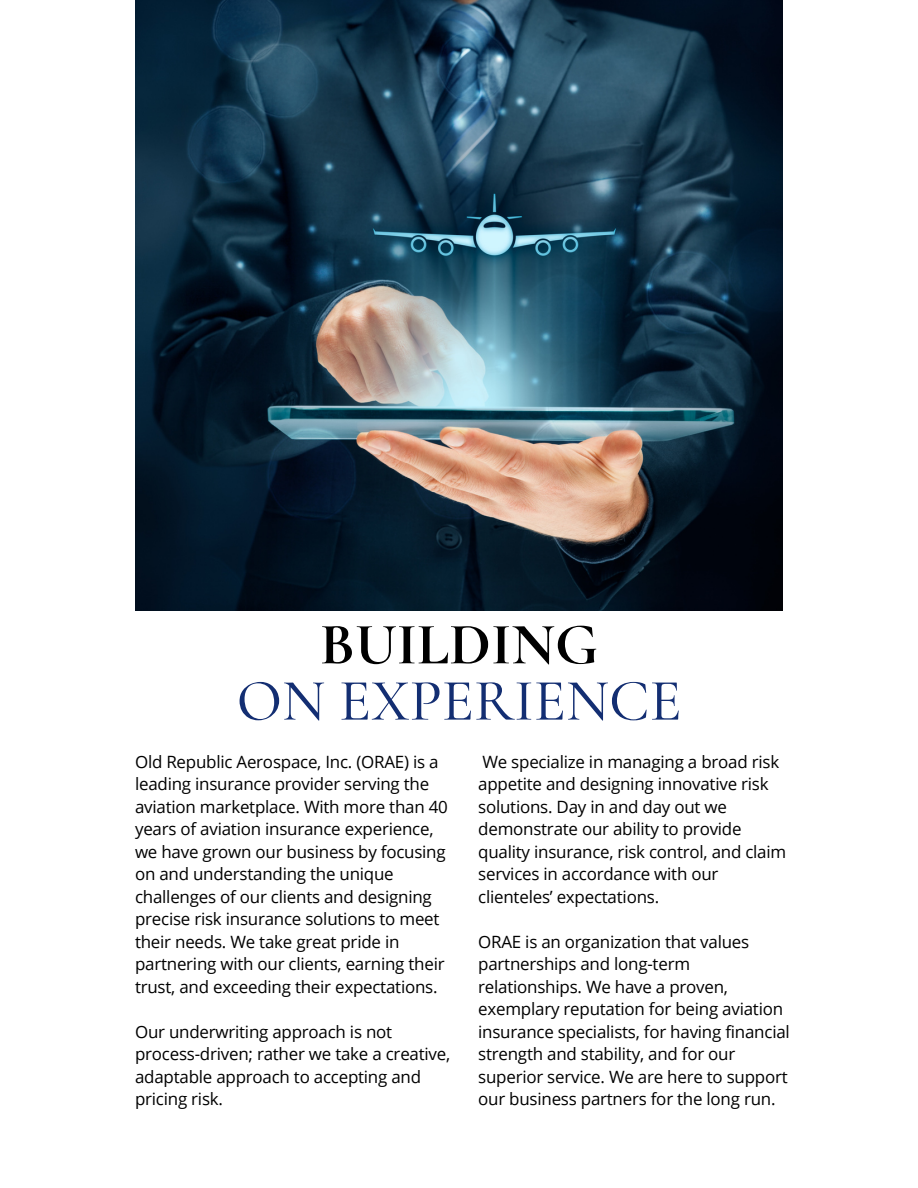
<style>
.page{position:relative;width:918px;height:1188px;background:#fff}
.page>*{position:absolute;margin:0;border:0;box-sizing:border-box;transform-origin:0 0}
.t1{font:500 59.25px "Cormorant Garamond";color:#132e72}
.t2{font:700 59.25px "Cormorant Garamond";color:#000}
.t3{font:16.95px/22.5px "Open Sans";letter-spacing:-.015em;color:#000}
</style>
<div class="page">
<img style="left:135px;top:0;width:648px;height:610px">
<h1 class="t2" style="left:320px;top:609px;width:280px">BUILDING</h1>
<h1 class="t1" style="left:237px;top:665px;width:446px">ON EXPERIENCE</h1>
<p class="t3" style="left:135px;top:750px;width:314px">Old Republic Aerospace, Inc. (ORAE) is a leading insurance provider serving the aviation marketplace. With more than 40 years of aviation insurance experience, we have grown our business by focusing on and understanding the unique challenges of our clients and designing precise risk insurance solutions to meet their needs. We take great pride in partnering with our clients, earning their trust, and exceeding their expectations.</p>
<p class="t3" style="left:135px;top:1020px;width:317px">Our underwriting approach is not process-driven; rather we take a creative, adaptable approach to accepting and pricing risk.</p>
<p class="t3" style="left:478px;top:750px;width:310px">We specialize in managing a broad risk appetite and designing innovative risk solutions. Day in and day out we demonstrate our ability to provide quality insurance, risk control, and claim services in accordance with our clienteles’ expectations.</p>
<p class="t3" style="left:478px;top:930px;width:313px">ORAE is an organization that values partnerships and long-term relationships. We have a proven, exemplary reputation for being aviation insurance specialists, for having financial strength and stability, and for our superior service. We are here to support our business partners for the long run.</p>
</div>
